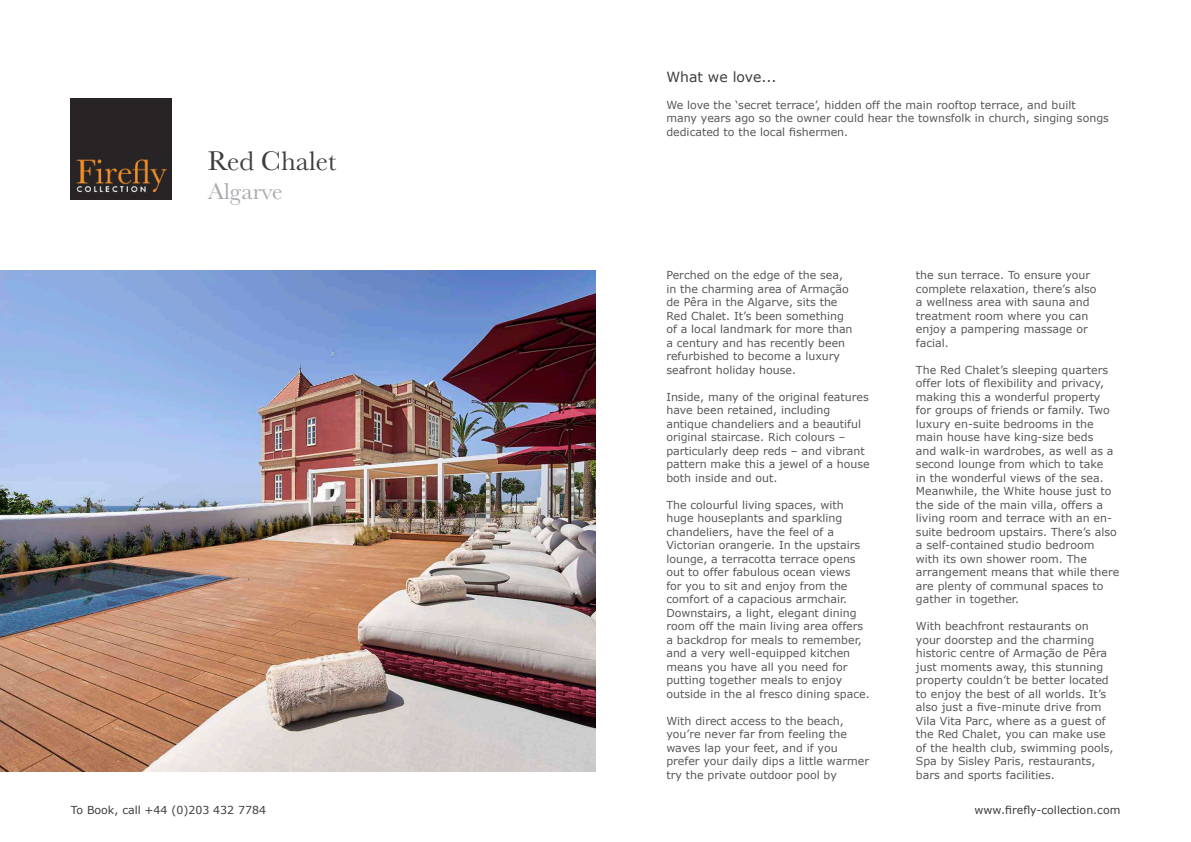
<style>
.page{position:relative;width:1191px;height:842px;background:#fff}
.page>*{position:absolute;margin:0;border:0;box-sizing:border-box;transform-origin:0 0}
.t1{font:28px "Baskerville";color:#3e3e3f}
.t2{font:24px "Baskerville";color:#a8a9ad}
.t3{font:14px "Verdana";color:#3e3e3f}
.t4{font:11px/13.5px "Verdana";color:#57585a}
.t5{font:11px "Verdana";color:#3e3e3f}
</style>
<div class="page">
<img style="left:71px;top:99px;width:101px;height:101px">
<img style="left:0;top:271px;width:595px;height:500px">
<p class="t1" style="left:208px;top:143px;width:130px">Red Chalet</p>
<p class="t2" style="left:208px;top:176px;width:76px">Algarve</p>
<p class="t5" style="left:71px;top:802px;width:197px">To Book, call +44 (0)203 432 7784</p>
<p class="t3" style="left:666px;top:68px;width:112px">What we love...</p>
<p class="t4" style="left:666px;top:98px;width:444px">We love the ‘secret terrace’, hidden off the main rooftop terrace, and built many years ago so the owner could hear the townsfolk in church, singing songs dedicated to the local fishermen.</p>
<p class="t4" style="left:666px;top:269px;width:188px">Perched on the edge of the sea, in the charming area of Armação de Pêra in the Algarve, sits the<br>Red Chalet. It’s been something of a local landmark for more than a century and has recently been refurbished to become a luxury seafront holiday house.</p>
<p class="t4" style="left:666px;top:390px;width:205px">Inside, many of the original features have been retained, including antique chandeliers and a beautiful original staircase. Rich colours – particularly deep reds – and vibrant pattern make this a jewel of a house both inside and out.</p>
<p class="t4" style="left:666px;top:498px;width:205px">The colourful living spaces, with huge houseplants and sparkling chandeliers, have the feel of a Victorian orangerie. In the upstairs lounge, a terracotta terrace opens out to offer fabulous ocean views<br>for you to sit and enjoy from the comfort of a capacious armchair.<br>Downstairs, a light, elegant dining room off the main living area offers a backdrop for meals to remember, and a very well-equipped kitchen means you have all you need for putting together meals to enjoy outside in the al fresco dining space.</p>
<p class="t4" style="left:666px;top:714px;width:204px">With direct access to the beach, you’re never far from feeling the waves lap your feet, and if you prefer your daily dips a little warmer try the private outdoor pool by</p>
<p class="t4" style="left:916px;top:269px;width:182px">the sun terrace. To ensure your complete relaxation, there’s also a wellness area with sauna and treatment room where you can enjoy a pampering massage or facial.</p>
<p class="t4" style="left:916px;top:363px;width:205px">The Red Chalet’s sleeping quarters offer lots of flexibility and privacy, making this a wonderful property<br>for groups of friends or family. Two luxury en-suite bedrooms in the main house have king-size beds<br>and walk-in wardrobes, as well as a second lounge from which to take<br>in the wonderful views of the sea.<br>Meanwhile, the White house just to the side of the main villa, offers a living room and terrace with an en&shy;suite bedroom upstairs. There’s also a self-contained studio bedroom with its own shower room. The arrangement means that while there are plenty of communal spaces to gather in together.</p>
<p class="t4" style="left:916px;top:620px;width:199px">With beachfront restaurants on your doorstep and the charming historic centre of Armação de Pêra just moments away, this stunning property couldn’t be better located to enjoy the best of all worlds. It’s also just a five-minute drive from Vila Vita Parc, where as a guest of the Red Chalet, you can make use of the health club, swimming pools, Spa by Sisley Paris, restaurants, bars and sports facilities.</p>
<p class="t5" style="left:974px;top:802px;width:147px">www.firefly-collection.com</p>
</div>
